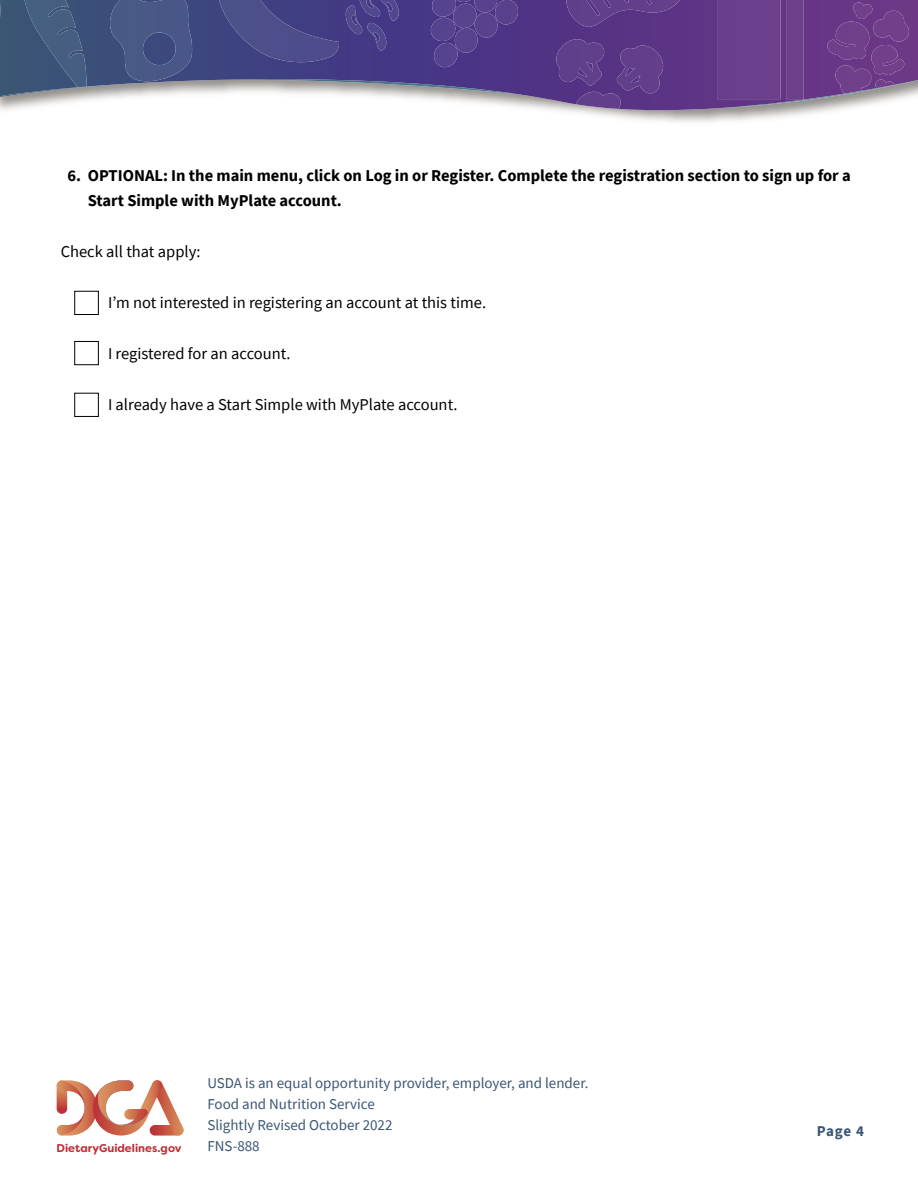
<style>
.page{position:relative;width:918px;height:1188px;background:#fff}
.page>*{position:absolute;margin:0;border:0;box-sizing:border-box;transform-origin:0 0}
.t1{font:16.5px "Source Sans Pro";color:#000}
.t2{font:700 16.5px/25.5px "Source Sans Pro";color:#000}
.t3{font:15px/21px "Source Sans Pro";color:#3a5674}
.Header_2{font:700 15px "Source Sans Pro";color:#3a5674}
.t4{font:700 11.25px "Filson Soft";color:#bd2f38}
</style>
<div class="page">
<svg style="left:57px;top:1080px;width:127px;height:56px"></svg>
<img style="left:0;top:108px;width:847px;height:14px">
<svg style="left:0;top:0;width:918px;height:108px"></svg>
<svg style="left:48px;top:0;width:756px;height:106px;background:#7a6d9e"></svg>
<svg style="left:826px;top:2px;width:83px;height:92px;background:#71438b"></svg>
<svg style="left:105px;top:0;width:88px;height:81px;background:#455483"></svg>
<svg style="left:566px;top:0;width:114px;height:27px;background:#5f3b89"></svg>
<svg style="left:717px;top:0;width:87px;height:99px;background:#6b3f8b"></svg>
<svg style="left:429px;top:0;width:91px;height:67px;background:#543e8b"></svg>
<svg style="left:219px;top:0;width:182px;height:62px;background:#474487"></svg>
<svg style="left:554px;top:39px;width:109px;height:70px;background:#613f8a"></svg>
<svg style="left:25px;top:0;width:62px;height:87px;background:#41597d"></svg>
<div style="left:75px;top:291px;width:24px;height:24px;border:1px solid #000"></div>
<div style="left:75px;top:341px;width:24px;height:24px;border:1px solid #000"></div>
<div style="left:75px;top:393px;width:24px;height:24px;border:1px solid #000"></div>
<p class="t2" style="left:88px;top:162px;width:765px;text-indent:-20px">6. OPTIONAL: In the main menu, click on Log in or Register. Complete the registration section to sign up for a<br>Start Simple with MyPlate account.</p>
<p class="t1" style="left:61px;top:241px;width:141px">Check all that apply:</p>
<p class="t1" style="left:108px;top:292px;width:380px">I’m not interested in registering an account at this time.</p>
<p class="t1" style="left:108px;top:343px;width:184px">I registered for an account.</p>
<p class="t1" style="left:108px;top:394px;width:351px">I already have a Start Simple with MyPlate account.</p>
<p class="t3" style="left:207px;top:1073px;width:383px">USDA is an equal opportunity provider, employer, and lender.<br>Food and Nutrition Service<br>Slightly Revised October 2022</p>
<p class="t4" style="left:57px;top:1141px;width:126px">DietaryGuidelines.gov</p>
<p class="t3" style="left:207px;top:1136px;width:54px">FNS-888</p>
<p class="Header_2" style="left:817px;top:1121px;width:49px">Page 4</p>
</div>
